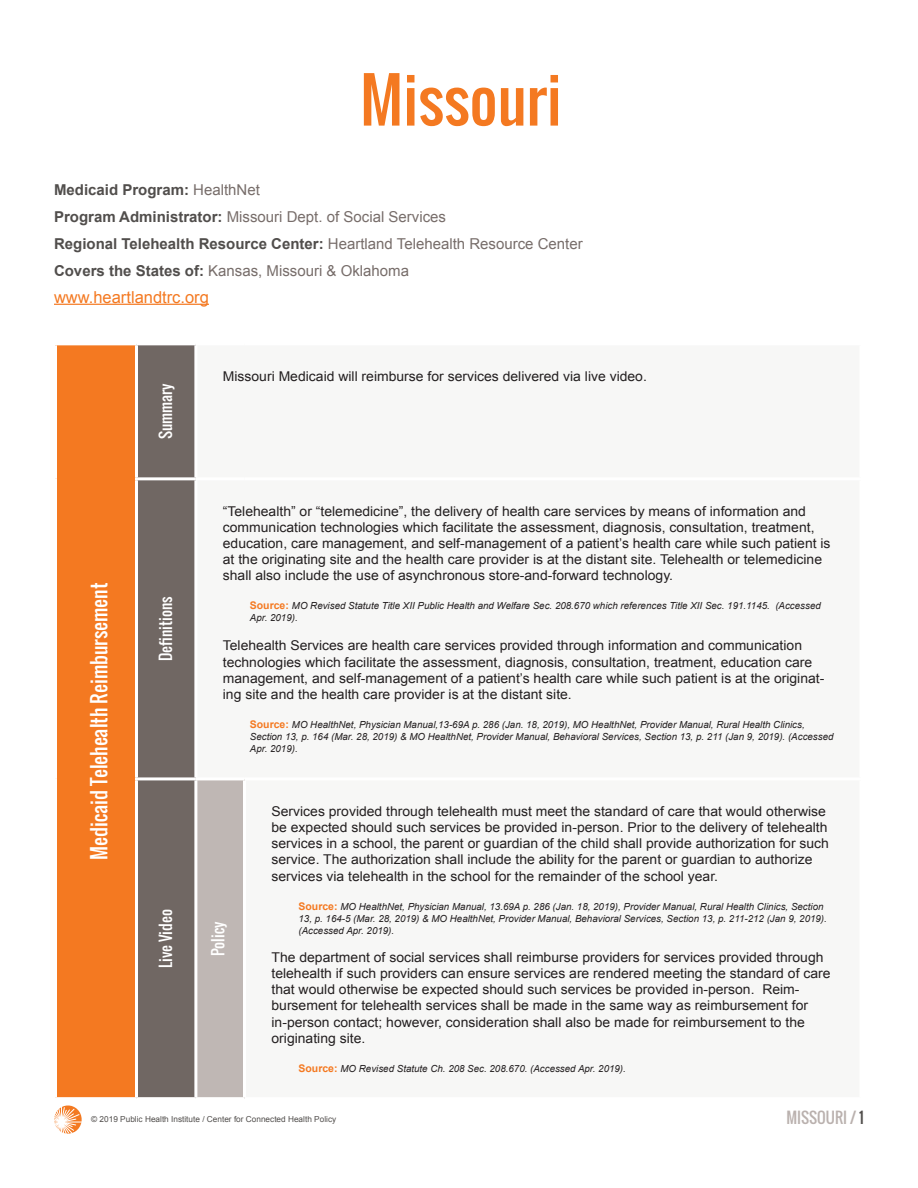
<style>
.page{position:relative;width:918px;height:1188px;background:#fff}
.page>*{position:absolute;margin:0;border:0;box-sizing:border-box;transform-origin:0 0}
.t1{font:60px "Oswald";color:#f47921}
.t2{font:19.5px "Oswald";color:#fff}
.t3{font:16.5px "Arial";color:#f47921}
.t4{font:15px/27px "Arial";color:#776d6a}
.t5{font:15px "Oswald";color:#fff}
.t6{font:15px "Oswald";color:#bab1ae}
.t7{font:13.5px/16.2px "Arial";color:#231f20}
.t8{font:italic 9.75px/12px "Arial";color:#231f20}
.t9{font:8.25px "Arial";color:#514e4c}
.s1{font-weight:700;color:#514e4c}
.s2{font-weight:700;font-style:normal;font-size:10.5px;color:#f47921}
.s3{color:#514e4c}
</style>
<div class="page">
<svg style="left:54px;top:1105px;width:28px;height:29px"></svg>
<hr style="left:54px;top:304px;width:155px;height:1px;background:#f47921">
<div style="left:56px;top:344px;width:80px;height:755px;background:#f47921"></div>
<div style="left:138px;top:345px;width:56px;height:752px;background:#706763"></div>
<div style="left:196px;top:779px;width:48px;height:320px;background:#bfb7b4"></div>
<hr style="left:54px;top:342px;width:82px;height:3px;background:#fff">
<hr style="left:54px;top:345px;width:3px;height:134px;background:#fff">
<hr style="left:135px;top:345px;width:3px;height:132px;background:#fff">
<hr style="left:54px;top:479px;width:3px;height:300px;background:#fff">
<hr style="left:135px;top:477px;width:61px;height:3px;background:#fff">
<hr style="left:135px;top:480px;width:3px;height:297px;background:#fff">
<hr style="left:54px;top:779px;width:3px;height:318px;background:#fff">
<hr style="left:135px;top:777px;width:61px;height:3px;background:#fff">
<hr style="left:135px;top:780px;width:3px;height:317px;background:#fff">
<hr style="left:196px;top:777px;width:49px;height:3px;background:#fff">
<hr style="left:194px;top:780px;width:3px;height:317px;background:#fff">
<hr style="left:243px;top:780px;width:3px;height:317px;background:#fff">
<hr style="left:54px;top:1097px;width:82px;height:3px;background:#fff">
<hr style="left:196px;top:1097px;width:49px;height:3px;background:#fff">
<h1 class="t1" style="left:360px;top:55px;width:203px">Missouri</h1>
<p class="t4" style="left:54px;top:176px;width:530px"><span class="s1">Medicaid Program:</span> HealthNet<br><span class="s1">Program Administrator:</span> Missouri Dept. of Social Services<br><span class="s1">Regional Telehealth Resource Center:</span> Heartland Telehealth Resource Center <span class="s1">Covers the States of:</span> Kansas, Missouri &amp; Oklahoma</p>
<p class="t3" style="left:54px;top:286px;width:156px">www.heartlandtrc.org</p>
<h2 class="t2" style="left:85px;top:860px;width:279px;rotate:-90deg">Medicaid Telehealth Reimbursement</h2>
<p class="t5" style="left:154px;top:439px;width:57px;rotate:-90deg">Summary</p>
<p class="t5" style="left:154px;top:661px;width:66px;rotate:-90deg">Definitions</p>
<p class="t7" style="left:223px;top:368px;width:426px">Missouri Medicaid will reimburse for services delivered via live video.</p>
<p class="t7" style="left:223px;top:503px;width:609px">“Telehealth” or “telemedicine”, the delivery of health care services by means of information and communication technologies which facilitate the assessment, diagnosis, consultation, treatment, education, care management, and self-management of a patient’s health care while such patient is at the originating site and the health care provider is at the distant site. Telehealth or telemedicine shall also include the use of asynchronous store-and-forward technology.</p>
<p class="t8" style="left:250px;top:600px;width:572px"><span class="s2">Source:</span> MO Revised Statute Title XII Public Health and Welfare Sec. 208.670 which references Title XII Sec. 191.1145. (Accessed<br>Apr. 2019).</p>
<p class="t7" style="left:223px;top:638px;width:603px">Telehealth Services are health care services provided through information and communication technologies which facilitate the assessment, diagnosis, consultation, treatment, education care management, and self-management of a patient’s health care while such patient is at the originat&shy;ing site and the health care provider is at the distant site.</p>
<p class="t8" style="left:250px;top:719px;width:585px"><span class="s2">Source:</span> MO HealthNet, Physician Manual,13-69A p. 286 (Jan. 18, 2019), MO HealthNet, Provider Manual, Rural Health Clinics,<br>Section 13, p. 164 (Mar. 28, 2019) &amp; MO HealthNet, Provider Manual, Behavioral Services, Section 13, p. 211 (Jan 9, 2019). (Accessed<br>Apr. 2019).</p>
<p class="t5" style="left:154px;top:968px;width:60px;rotate:-90deg">Live Video</p>
<p class="t5" style="left:207px;top:956px;width:36px;rotate:-90deg">Policy</p>
<p class="t7" style="left:272px;top:803px;width:559px">Services provided through telehealth must meet the standard of care that would otherwise be expected should such services be provided in-person. Prior to the delivery of telehealth services in a school, the parent or guardian of the child shall provide authorization for such service. The authorization shall include the ability for the parent or guardian to authorize services via telehealth in the school for the remainder of the school year.</p>
<p class="t8" style="left:298px;top:900px;width:530px"><span class="s2">Source:</span> MO HealthNet, Physician Manual, 13.69A p. 286 (Jan. 18, 2019), Provider Manual, Rural Health Clinics, Section<br>13, p. 164-5 (Mar. 28, 2019) &amp; MO HealthNet, Provider Manual, Behavioral Services, Section 13, p. 211-212 (Jan 9, 2019). (Accessed Apr. 2019).</p>
<p class="t7" style="left:272px;top:949px;width:561px">The department of social services shall reimburse providers for services provided through telehealth if such providers can ensure services are rendered meeting the standard of care that would otherwise be expected should such services be provided in-person. Reim&shy;bursement for telehealth services shall be made in the same way as reimbursement for in-person contact; however, consideration shall also be made for reimbursement to the originating site.</p>
<p class="t8" style="left:298px;top:1062px;width:329px"><span class="s2">Source:</span> MO Revised Statute Ch. 208 Sec. 208.670. (Accessed Apr. 2019).</p>
<p class="t9" style="left:91px;top:1113px;width:246px">© 2019 Public Health Institute / Center for Connected Health Policy</p>
<p class="t6" style="left:786px;top:1106px;width:79px">MISSOURI / <span class="s3">1</span></p>
</div>
